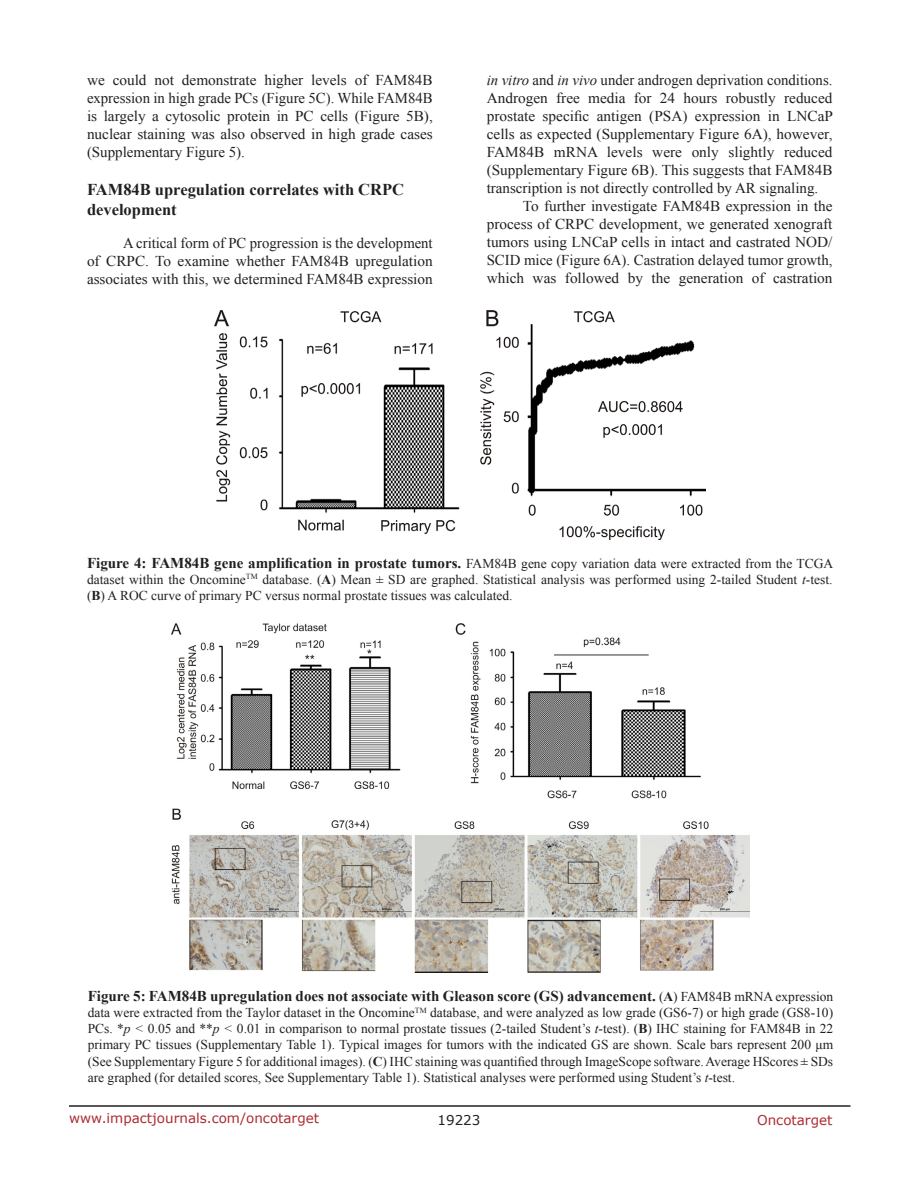
<style>
.page{position:relative;width:918px;height:1188px;background:#fff}
.page>*{position:absolute;margin:0;border:0;box-sizing:border-box;transform-origin:0 0}
.SubHeading_middle{font:700 16.5px/19.8px "Times New Roman";color:#231f20}
.BodyText{font:15px/18px "Times New Roman";color:#231f20;text-align:justify}
.FigureText{font:700 15px "Times New Roman";color:#231f20}
.FigureText-2{font:13.5px/16.2px "Times New Roman";color:#231f20;text-align:justify}
.t1{font:13.5px "Verdana";color:#ac2b31}
.t2{font:13.5px "Verdana";color:#231f20}
.s1{font-style:italic}
.s2{font-weight:700;font-size:15px}
.s3{font-weight:700}
.s4{font-weight:400;font-size:13.5px}
.s5{font-size:13.5px}
</style>
<div class="page">
<hr style="left:69px;top:1105px;width:781px;height:2px;background:#231f20">
<img style="left:214px;top:311px;width:491px;height:228px">
<img style="left:172px;top:623px;width:577px;height:350px">
<p class="BodyText" style="left:87px;top:71px;width:347px">we could not demonstrate higher levels of FAM84B expression in high grade PCs (Figure 5C). While FAM84B is largely a cytosolic protein in PC cells (Figure 5B), nuclear staining was also observed in high grade cases (Supplementary Figure 5).</p>
<p class="SubHeading_middle" style="left:87px;top:179px;width:319px">FAM84B upregulation correlates with CRPC development</p>
<p class="BodyText" style="left:87px;top:234px;width:347px;text-indent:36px">A critical form of PC progression is the development of CRPC. To examine whether FAM84B upregulation associates with this, we determined FAM84B expression</p>
<p class="BodyText" style="left:487px;top:71px;width:348px"><span class="s1">in vitro</span> and <span class="s1">in vivo</span> under androgen deprivation conditions.<br>Androgen free media for 24 hours robustly reduced prostate specific antigen (PSA) expression in LNCaP cells as expected (Supplementary Figure 6A), however, FAM84B mRNA levels were only slightly reduced (Supplementary Figure 6B). This suggests that FAM84B transcription is not directly controlled by AR signaling.</p>
<p class="BodyText" style="left:487px;top:197px;width:347px;text-indent:36px">To further investigate FAM84B expression in the process of CRPC development, we generated xenograft tumors using LNCaP cells in intact and castrated NOD/ SCID mice (Figure 6A). Castration delayed tumor growth, which was followed by the generation of castration</p>
<p class="FigureText-2" style="left:87px;top:555px;width:748px"><span class="s2">Figure 4: FAM84B gene amplification in prostate tumors.</span> FAM84B gene copy variation data were extracted from the TCGA dataset within the Oncomine<sup>TM</sup> database. (<span class="s3">A</span>) Mean ± SD are graphed. Statistical analysis was performed using 2-tailed Student <span class="s1">t</span>-test. (<span class="s3">B</span>) A ROC curve of primary PC versus normal prostate tissues was calculated.</p>
<p class="FigureText" style="left:88px;top:985px;width:747px">Figure 5: FAM84B upregulation does not associate with Gleason score (GS) advancement. <span class="s4">(</span><span class="s5">A</span><span class="s4">) FAM84B mRNA expression</span></p>
<p class="FigureText-2" style="left:88px;top:1004px;width:747px">data were extracted from the Taylor dataset in the Oncomine<sup>TM</sup> database, and were analyzed as low grade (GS6-7) or high grade (GS8-10)<br>PCs. *<span class="s1">p &lt;</span> 0.05 and **<span class="s1">p &lt;</span> 0.01 in comparison to normal prostate tissues (2-tailed Student’s <span class="s1">t</span>-test). (<span class="s3">B</span>) IHC staining for FAM84B in 22 primary PC tissues (Supplementary Table 1). Typical images for tumors with the indicated GS are shown. Scale bars represent 200 μm (See Supplementary Figure 5 for additional images). (<span class="s3">C</span>) IHC staining was quantified through ImageScope software. Average HScores ± SDs are graphed (for detailed scores, See Supplementary Table 1). Statistical analyses were performed using Student’s <span class="s1">t</span>-test.</p>
<p class="t1" style="left:69px;top:1109px;width:252px">www.impactjournals.com/oncotarget</p>
<p class="t2" style="left:438px;top:1111px;width:44px">19223</p>
<p class="t1" style="left:757px;top:1111px;width:77px">Oncotarget</p>
</div>
